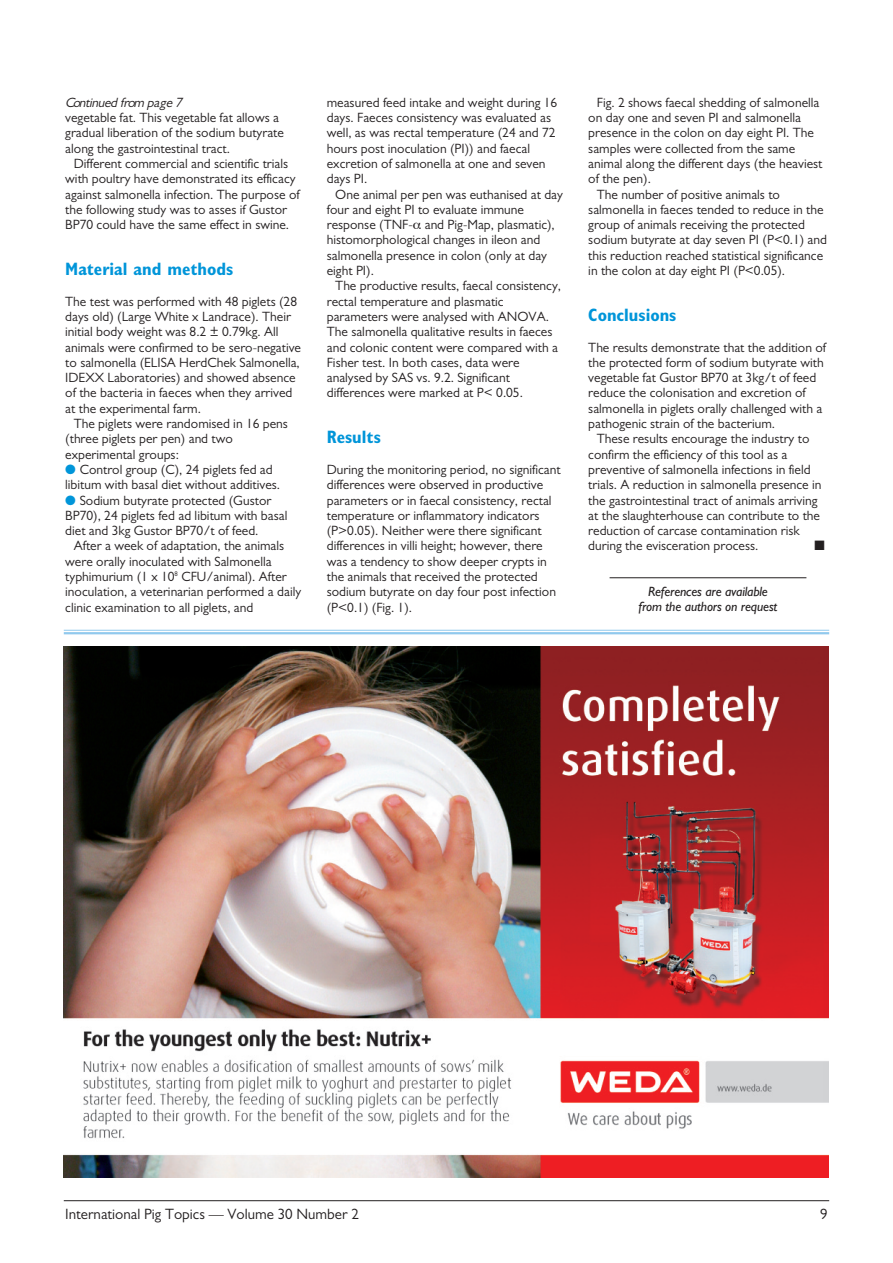
<style>
.page{position:relative;width:893px;height:1263px;background:#fff}
.page>*{position:absolute;margin:0;border:0;box-sizing:border-box;transform-origin:0 0}
.t1{font:700 condensed 18px "Gill Sans";color:#0095d9}
.t2{font:15px "Gill Sans";color:#231f20}
.t3{font:13.5px/15.3px "Gill Sans";color:#231f20}
.t4{font:italic 13.5px/15.3px "Gill Sans";letter-spacing:-.01em;color:#231f20;text-align:center}
.t5{font:italic 13.5px "Gill Sans";color:#231f20}
.t6{font:13.5px "Zapf Dingbats ITC";color:#231f20}
.s1{color:#0095d9}
</style>
<div class="page">
<hr style="left:64px;top:1200px;width:765px;height:1px;background:#231f20">
<hr style="left:610px;top:577px;width:196px;height:1px;background:#231f20">
<hr style="left:64px;top:630px;width:765px;height:1px;background:#91c9ed">
<hr style="left:64px;top:632px;width:765px;height:2px;background:#91c9ed">
<img style="left:64px;top:646px;width:765px;height:532px">
<p class="t5" style="left:65px;top:98px;width:121px">Continued from page 7</p>
<p class="t3" style="left:65px;top:111px;width:220px">vegetable fat. This vegetable fat allows a gradual liberation of the sodium butyrate along the gastrointestinal tract.</p>
<p class="t3" style="left:65px;top:157px;width:236px;text-indent:9px">Different commercial and scientific trials with poultry have demonstrated its efficacy against salmonella infection. The purpose of the following study was to asses if Gustor BP70 could have the same effect in swine.</p>
<h1 class="t1" style="left:65px;top:262px;width:170px">Material and methods</h1>
<p class="t3" style="left:65px;top:295px;width:237px">The test was performed with 48 piglets (28 days old) (Large White x Landrace). Their initial body weight was 8.2 ± 0.79kg. All animals were confirmed to be sero-negative to salmonella (ELISA HerdChek Salmonella, IDEXX Laboratories) and showed absence of the bacteria in faeces when they arrived at the experimental farm.</p>
<p class="t3" style="left:65px;top:417px;width:224px;text-indent:9px">The piglets were randomised in 16 pens (three piglets per pen) and two experimental groups:</p>
<p class="t3" style="left:65px;top:463px;width:216px"><span class="s1">●</span> Control group (C), 24 piglets fed ad libitum with basal diet without additives.</p>
<p class="t3" style="left:65px;top:494px;width:224px"><span class="s1">●</span> Sodium butyrate protected (Gustor<br>BP70), 24 piglets fed ad libitum with basal diet and 3kg Gustor BP70/t of feed.</p>
<p class="t3" style="left:65px;top:540px;width:237px;text-indent:9px">After a week of adaptation, the animals were orally inoculated with Salmonella typhimurium (1 x 10<sup>8</sup> CFU/animal). After inoculation, a veterinarian performed a daily clinic examination to all piglets, and</p>
<p class="t3" style="left:327px;top:96px;width:232px">measured feed intake and weight during 16 days. Faeces consistency was evaluated as well, as was rectal temperature (24 and 72 hours post inoculation (PI)) and faecal excretion of salmonella at one and seven days PI.</p>
<p class="t3" style="left:327px;top:188px;width:238px;text-indent:9px">One animal per pen was euthanised at day four and eight PI to evaluate immune response (TNF- and Pig-Map, plasmatic), histomorphological changes in ileon and salmonella presence in colon (only at day eight PI).</p>
<p class="t3" style="left:327px;top:280px;width:236px;text-indent:9px">The productive results, faecal consistency, rectal temperature and plasmatic parameters were analysed with ANOVA.<br>The salmonella qualitative results in faeces and colonic content were compared with a Fisher test. In both cases, data were analysed by SAS vs. 9.2. Significant differences were marked at P&lt; 0.05.</p>
<h1 class="t1" style="left:327px;top:430px;width:55px">Results</h1>
<p class="t3" style="left:327px;top:463px;width:235px">During the monitoring period, no significant differences were observed in productive parameters or in faecal consistency, rectal temperature or inflammatory indicators (P&gt;0.05). Neither were there significant differences in villi height; however, there was a tendency to show deeper crypts in the animals that received the protected sodium butyrate on day four post infection (P&lt;0.1) (Fig. 1).</p>
<p class="t3" style="left:597px;top:96px;width:224px">Fig. 2 shows faecal shedding of salmonella</p>
<p class="t3" style="left:588px;top:111px;width:214px">on day one and seven PI and salmonella</p>
<p class="t3" style="left:588px;top:127px;width:227px">presence in the colon on day eight PI. The</p>
<p class="t3" style="left:588px;top:142px;width:208px">samples were collected from the same</p>
<p class="t3" style="left:588px;top:157px;width:236px">animal along the different days (the heaviest</p>
<p class="t3" style="left:588px;top:172px;width:64px">of the pen).</p>
<p class="t3" style="left:597px;top:188px;width:185px">The number of positive animals to</p>
<p class="t3" style="left:588px;top:203px;width:237px">salmonella in faeces tended to reduce in the</p>
<p class="t3" style="left:588px;top:218px;width:218px">group of animals receiving the protected</p>
<p class="t3" style="left:588px;top:234px;width:240px">sodium butyrate at day seven PI (P&lt;0.1) and</p>
<p class="t3" style="left:588px;top:249px;width:236px">this reduction reached statistical significance</p>
<p class="t3" style="left:588px;top:264px;width:198px">in the colon at day eight PI (P&lt;0.05).</p>
<h1 class="t1" style="left:588px;top:308px;width:90px">Conclusions</h1>
<p class="t3" style="left:588px;top:341px;width:239px">The results demonstrate that the addition of the protected form of sodium butyrate with vegetable fat Gustor BP70 at 3kg/t of feed reduce the colonisation and excretion of salmonella in piglets orally challenged with a pathogenic strain of the bacterium.</p>
<p class="t3" style="left:588px;top:433px;width:235px;text-indent:9px">These results encourage the industry to confirm the efficiency of this tool as a preventive of salmonella infections in field trials. A reduction in salmonella presence in the gastrointestinal tract of animals arriving at the slaughterhouse can contribute to the reduction of carcase contamination risk during the evisceration process.</p>
<p class="t6" style="left:814px;top:538px;width:12px">■</p>
<p class="t4" style="left:639px;top:585px;width:140px">References are available from the authors on request</p>
<p class="t2" style="left:65px;top:1209px;width:295px">International Pig Topics — Volume 30 Number 2</p>
<p class="t2" style="left:820px;top:1209px;width:9px">9</p>
</div>
